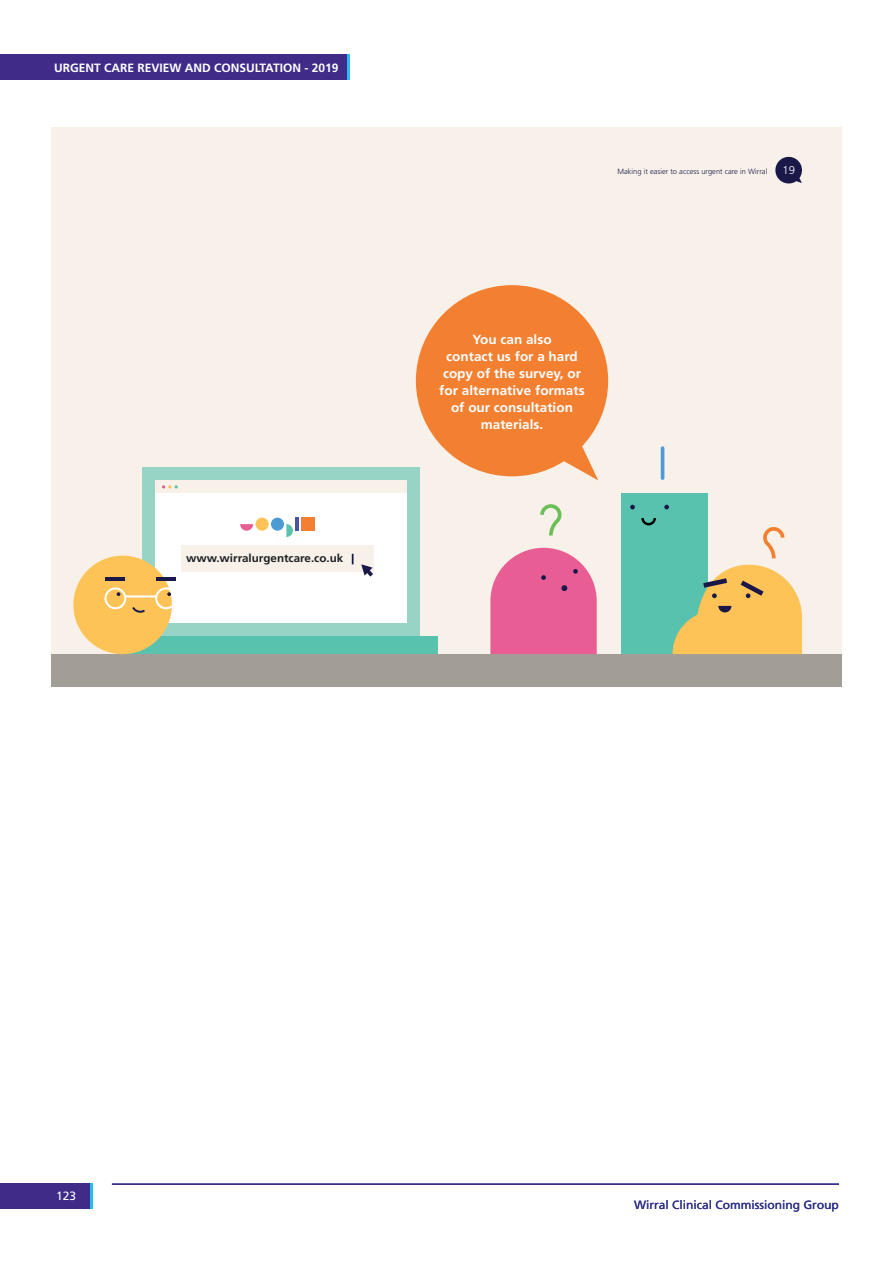
<style>
.page{position:relative;width:893px;height:1263px;background:#fff}
.page>*{position:absolute;margin:0;border:0;box-sizing:border-box;transform-origin:0 0}
.t1{font:700 13.2px/17px "Frutiger LT Std";color:#fff;text-align:center}
.t2{font:700 12px "Frutiger";color:#fff}
.t3{font:12px "Frutiger";color:#402b89}
.t4{font:12px "Frutiger";color:#fff}
.t5{font:700 11.25px "Frutiger LT Std";color:#1c2023}
.t6{font:300 11.25px "Frutiger LT Std";color:#fff}
.t7{font:300 7.5px "Frutiger LT Std";color:#1a1848}
</style>
<div class="page">
<div style="left:51px;top:128px;width:791px;height:559px;background:#f8f1e9"></div>
<div style="left:51px;top:654px;width:791px;height:33px;background:#a29d96"></div>
<svg style="left:490px;top:548px;width:107px;height:106px;background:#e86d9d"></svg>
<svg style="left:540px;top:504px;width:22px;height:32px"></svg>
<div style="left:621px;top:493px;width:87px;height:161px;background:#59c2ae"></div>
<svg style="left:664px;top:505px;width:5px;height:4px"></svg>
<svg style="left:630px;top:505px;width:5px;height:4px"></svg>
<svg style="left:641px;top:518px;width:15px;height:8px"></svg>
<hr style="left:661px;top:448px;width:3px;height:30px;background:#4c9bd4">
<svg style="left:672px;top:527px;width:130px;height:127px"></svg>
<div style="left:416px;top:285px;width:192px;height:191px;background:#f37f31;border-radius:50%"></div>
<svg style="left:543px;top:441px;width:55px;height:39px"></svg>
<div style="left:142px;top:467px;width:278px;height:169px;background:#97d4c6"></div>
<div style="left:155px;top:481px;width:252px;height:141px;background:#fff"></div>
<div style="left:155px;top:481px;width:252px;height:12px;background:#f8f1e9"></div>
<svg style="left:162px;top:485px;width:16px;height:3px"></svg>
<div style="left:181px;top:545px;width:192px;height:26px;background:#f8f1e9"></div>
<div style="left:256px;top:518px;width:13px;height:13px;background:#fec356;border-radius:50%"></div>
<div style="left:271px;top:518px;width:13px;height:13px;background:#4c9bd4;border-radius:50%"></div>
<svg style="left:240px;top:524px;width:13px;height:7px"></svg>
<svg style="left:286px;top:524px;width:7px;height:13px"></svg>
<hr style="left:295px;top:518px;width:4px;height:13px;background:#4f52a2">
<div style="left:301px;top:518px;width:13px;height:13px;background:#f37f31"></div>
<svg style="left:352px;top:554px;width:2px;height:10px"></svg>
<div style="left:125px;top:636px;width:312px;height:18px;background:#59c2ae"></div>
<svg style="left:360px;top:563px;width:14px;height:14px"></svg>
<div style="left:73px;top:556px;width:99px;height:98px;background:#fec356;border-radius:50%"></div>
<hr style="left:106px;top:577px;width:19px;height:4px;background:#1a1848">
<hr style="left:156px;top:577px;width:20px;height:4px;background:#1a1848">
<svg style="left:104px;top:586px;width:68px;height:28px"></svg>
<svg style="left:775px;top:156px;width:27px;height:28px"></svg>
<div style="left:0;top:1183px;width:93px;height:26px;background:#26bff0"></div>
<div style="left:0;top:1183px;width:90px;height:26px;background:#402b89"></div>
<hr style="left:112px;top:1183px;width:727px;height:2px;background:#402b89">
<div style="left:0;top:54px;width:346px;height:26px;background:#402b89"></div>
<p class="t2" style="left:54px;top:61px;width:286px">URGENT CARE REVIEW AND CONSULTATION - 2019</p>
<p class="t5" style="left:186px;top:552px;width:159px">www.wirralurgentcare.co.uk</p>
<p class="t7" style="left:617px;top:167px;width:151px">Making it easier to access urgent care in Wirral</p>
<p class="t6" style="left:782px;top:164px;width:14px">19</p>
<p class="t1" style="left:439px;top:331px;width:147px">You can also<br>contact us for a hard copy of the survey, or for alternative formats of our consultation materials.</p>
<p class="t4" style="left:56px;top:1189px;width:22px">123</p>
<p class="t3" style="left:634px;top:1198px;width:206px">Wirral Clinical Commissioning Group</p>
</div>
